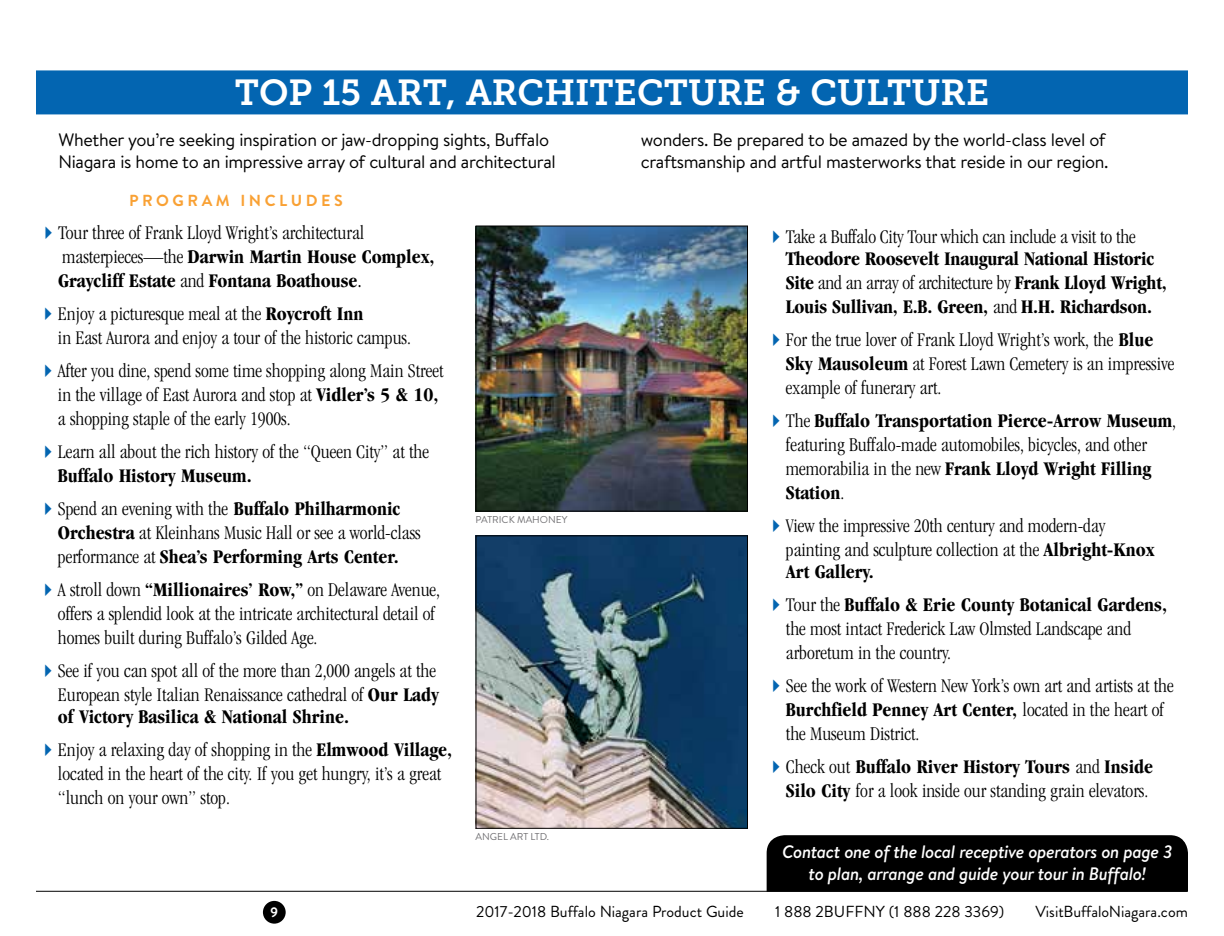
<style>
.page{position:relative;width:1224px;height:936px;background:#fff}
.page>*{position:absolute;margin:0;border:0;box-sizing:border-box;transform-origin:0 0}
.t1{font:36px "Museo Slab 700";color:#fff}
.t2{font:300 condensed 20px/24px "Garamond";color:#000}
.t3{font:700 condensed 20px/24px "Garamond";color:#000}
.t4{font:18px/22px "Brandon Text";letter-spacing:-.02em;color:#000}
.t5{font:italic 500 18px/22px "Brandon Text";letter-spacing:-.02em;color:#fff;text-align:center}
.t6{font:16px "Brandon Grotesque";color:#000}
.t7{font:700 16px "Brandon Grotesque";letter-spacing:.22em;color:#f9a134}
.t8{font:700 14px "Brandon Grotesque";color:#fff}
.t9{font:10px "Brandon Grotesque";color:#717073}
.s1{color:#0365b1}
.s2{font-weight:700}
.s3{font-weight:400}
.s4{font-weight:300}
</style>
<div class="page">
<div style="left:767px;top:835px;width:421px;height:57px;background:#000"></div>
<div style="left:263px;top:901px;width:23px;height:23px;background:#000;border-radius:50%"></div>
<hr style="left:36px;top:891px;width:1151px;height:1px;background:#000">
<div style="left:36px;top:70px;width:1152px;height:44px;background:#0365b1"></div>
<img style="left:477px;top:537px;width:269px;height:290px">
<div style="left:475px;top:535px;width:273px;height:294px;border:1px solid #000"></div>
<img style="left:477px;top:228px;width:269px;height:282px">
<div style="left:475px;top:226px;width:273px;height:286px;border:1px solid #000"></div>
<h1 class="t1" style="left:235px;top:72px;width:730px">TOP 15 ART, ARCHITECTURE &amp; CULTURE</h1>
<p class="t4" style="left:59px;top:128px;width:499px">Whether you’re seeking inspiration or jaw-dropping sights, Buffalo<br>Niagara is home to an impressive array of cultural and architectural</p>
<p class="t4" style="left:641px;top:128px;width:469px">wonders. Be prepared to be amazed by the world-class level of craftsmanship and artful masterworks that reside in our region.</p>
<p class="t7" style="left:129px;top:189px;width:9px">PR</p>
<p class="t7" style="left:156px;top:189px;width:188px">OGR AM INC LUD ES</p>
<p class="t2" style="left:58px;top:221px;width:378px;text-indent:-20px"><span class="s1">✔</span>Tour three of Frank Lloyd Wright’s architectural masterpieces—the <span class="s2">Darwin Martin House Complex,<br>Graycliff Estate</span> and <span class="s2">Fontana Boathouse</span><span class="s3">.</span></p>
<p class="t2" style="left:58px;top:302px;width:355px;text-indent:-20px"><span class="s1">✔</span>Enjoy a picturesque meal at the <span class="s2">Roycroft Inn<br></span>in East Aurora and enjoy a tour of the historic campus.</p>
<p class="t2" style="left:58px;top:359px;width:387px;text-indent:-20px"><span class="s1">✔</span>After you dine, spend some time shopping along Main Street in the village of East Aurora and stop at <span class="s2">Vidler’s 5 &amp; 10, </span>a shopping staple of the early 1900s.</p>
<p class="t2" style="left:58px;top:440px;width:373px;text-indent:-20px"><span class="s1">✔</span>Learn all about the rich history of the “Queen City” at the<br><span class="s2">Buffalo History Museum.</span></p>
<p class="t2" style="left:58px;top:497px;width:364px;text-indent:-20px"><span class="s1">✔</span>Spend an evening with the <span class="s2">Buffalo Philharmonic<br>Orchestra</span> at Kleinhans Music Hall or see a world-class performance at <span class="s2">Shea’s Performing Arts Center.</span></p>
<p class="t2" style="left:58px;top:578px;width:384px;text-indent:-20px"><span class="s1">✔</span>A stroll down <span class="s2">“Millionaires’ Row,”</span> on Delaware Avenue, offers a splendid look at the intricate architectural detail of homes built during Buffalo’s Gilded Age.</p>
<p class="t2" style="left:38px;top:659px;width:402px;text-align:right"><span class="s1">✔</span>See if you can spot all of the more than 2,000 angels at the<br>European style Italian Renaissance cathedral of <span class="s2">Our Lady</span></p>
<p class="t3" style="left:58px;top:704px;width:293px">of Victory Basilica &amp; National Shrine.</p>
<p class="t2" style="left:58px;top:738px;width:396px;text-indent:-20px"><span class="s1">✔</span>Enjoy a relaxing day of shopping in the <span class="s2">Elmwood Village, </span>located in the heart of the city. If you get hungry, it’s a great “lunch on your own” stop.</p>
<p class="t9" style="left:475px;top:513px;width:93px">PATRICK MAHONEY</p>
<p class="t9" style="left:475px;top:830px;width:75px">ANGEL ART LTD.</p>
<p class="t2" style="left:786px;top:226px;width:370px;line-height:22px;text-indent:-20px"><span class="s1">✔</span>Take a Buffalo City Tour which can include a visit to the<br><span class="s2">Theodore Roosevelt Inaugural National Historic</span></p>
<p class="t3" style="left:786px;top:271px;width:383px">Site <span class="s4">and an array of architecture by</span> Frank Lloyd Wright,<br>Louis Sullivan, E.B. Green, <span class="s4">and</span> H.H. Richardson.</p>
<p class="t2" style="left:786px;top:328px;width:390px;text-indent:-20px"><span class="s1">✔</span>For the true lover of Frank Lloyd Wright’s work, the <span class="s2">Blue<br>Sky Mausoleum</span> at Forest Lawn Cemetery is an impressive example of funerary art.</p>
<p class="t2" style="left:786px;top:409px;width:392px;text-indent:-20px"><span class="s1">✔</span>The <span class="s2">Buffalo Transportation Pierce-Arrow Museum</span>, featuring Buffalo-made automobiles, bicycles, and other memorabilia in the new <span class="s2">Frank Lloyd Wright Filling Station</span>.</p>
<p class="t2" style="left:786px;top:514px;width:370px;text-indent:-20px"><span class="s1">✔</span>View the impressive 20th century and modern-day painting and sculpture collection at the <span class="s2">Albright-Knox</span></p>
<p class="t3" style="left:786px;top:560px;width:89px">Art Gallery.</p>
<p class="t2" style="left:786px;top:593px;width:383px;text-indent:-20px"><span class="s1">✔</span>Tour the <span class="s2">Buffalo &amp; Erie County Botanical Gardens, </span>the most intact Frederick Law Olmsted Landscape and arboretum in the country.</p>
<p class="t2" style="left:786px;top:674px;width:389px;text-indent:-20px"><span class="s1">✔</span>See the work of Western New York’s own art and artists at the<br><span class="s2">Burchfield Penney Art Center,</span> located in the heart of the Museum District.</p>
<p class="t2" style="left:766px;top:755px;width:389px;text-align:right"><span class="s1">✔</span>Check out <span class="s2">Buffalo River History Tours</span> and <span class="s2">Inside<br>Silo City</span> for a look inside our standing grain elevators.</p>
<p class="t5" style="left:782px;top:840px;width:392px">Contact one of the local receptive operators on page 3 to plan, arrange and guide your tour in Buffalo!</p>
<p class="t8" style="left:270px;top:902px;width:9px">9</p>
<p class="t6" style="left:476px;top:901px;width:269px">2017-2018 Buffalo Niagara Product Guide</p>
<p class="t6" style="left:775px;top:901px;width:231px">1 888 2BUFFNY (1 888 228 3369)</p>
<p class="t6" style="left:1035px;top:901px;width:154px">VisitBuffaloNiagara.com</p>
</div>
